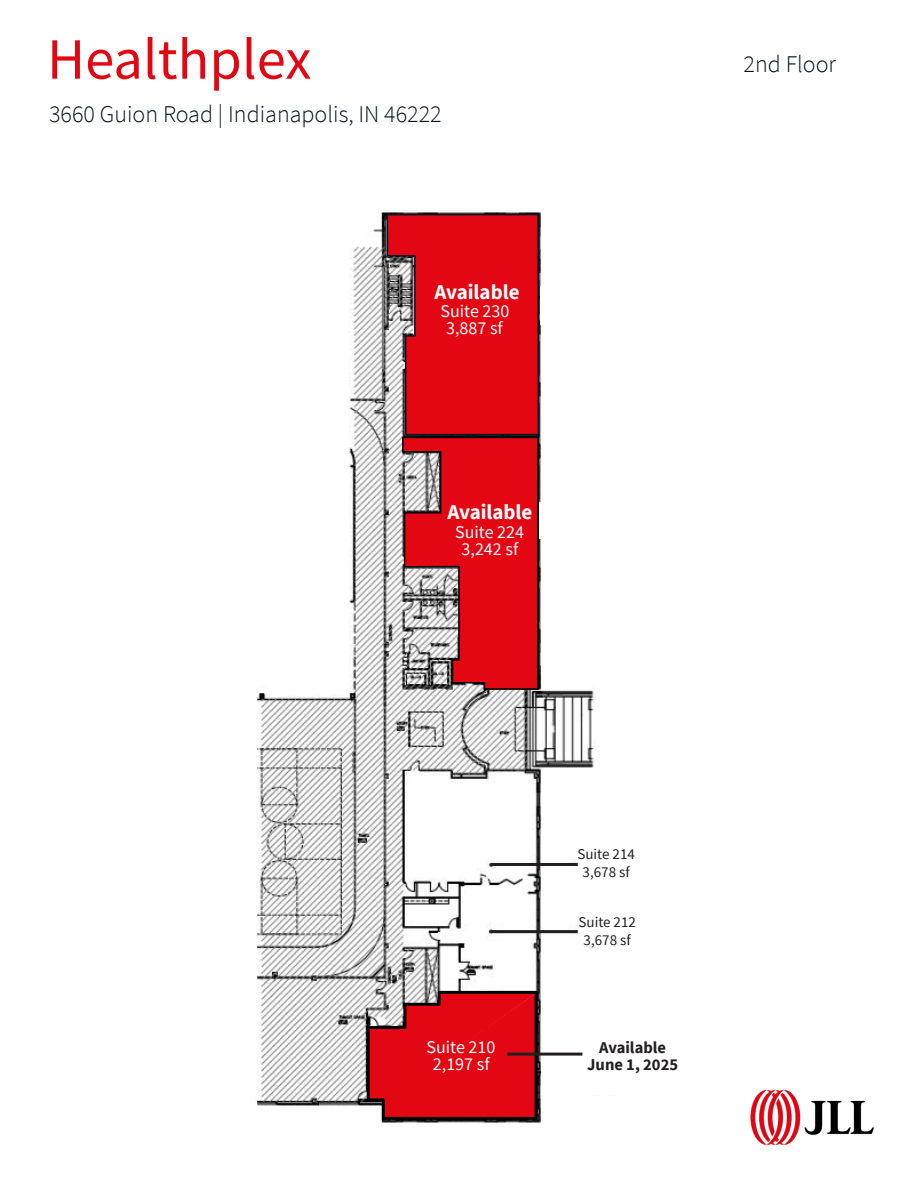
<style>
.page{position:relative;width:918px;height:1188px;background:#fff}
.page>*{position:absolute;margin:0;border:0;box-sizing:border-box;transform-origin:0 0}
.t1{font:58.5px "Source Sans Pro";color:#e30613}
.t2{font:300 24px "Source Sans Pro";color:#011622}
.t3{font:700 21px "Source Sans Pro";color:#fff}
.t4{font:18px "Source Sans Pro";color:#fff}
.t5{font:700 16.5px/16.5px "Source Sans Pro";color:#231f20;text-align:center}
.t6{font:15px "Source Sans Pro";color:#231f20}
</style>
<div class="page">
<img style="left:750px;top:1089px;width:124px;height:55px">
<img style="left:257px;top:211px;width:402px;height:914px">
<div style="left:541px;top:503px;width:142px;height:45px;background:#fff"></div>
<div style="left:578px;top:835px;width:141px;height:60px;background:#fff"></div>
<div style="left:578px;top:912px;width:141px;height:60px;background:#fff"></div>
<div style="left:539px;top:502px;width:99px;height:37px;background:#fff"></div>
<div style="left:540px;top:286px;width:89px;height:39px;background:#fff"></div>
<svg style="left:386px;top:213px;width:154px;height:478px;background:#ce2f39"></svg>
<div style="left:541px;top:1054px;width:87px;height:41px;background:#fff"></div>
<svg style="left:365px;top:989px;width:176px;height:132px;background:#c91b25"></svg>
<hr style="left:507px;top:1053px;width:75px;height:3px;background:#231f20">
<hr style="left:489px;top:930px;width:89px;height:3px;background:#231f20">
<hr style="left:491px;top:863px;width:87px;height:3px;background:#231f20">
<p class="t1" style="left:47px;top:22px;width:266px">Healthplex</p>
<p class="t2" style="left:49px;top:99px;width:394px">3660 Guion Road | Indianapolis, IN 46222</p>
<p class="t3" style="left:435px;top:277px;width:87px">Available</p>
<p class="t4" style="left:440px;top:299px;width:71px">Suite 230</p>
<p class="t4" style="left:446px;top:316px;width:58px">3,887 sf</p>
<p class="t3" style="left:447px;top:498px;width:87px">Available</p>
<p class="t4" style="left:455px;top:520px;width:71px">Suite 224</p>
<p class="t4" style="left:462px;top:538px;width:58px">3,242 sf</p>
<p class="t2" style="left:744px;top:49px;width:94px">2nd Floor</p>
<p class="t4" style="left:426px;top:1036px;width:71px">Suite 210</p>
<p class="t4" style="left:433px;top:1053px;width:58px">2,197 sf</p>
<p class="t6" style="left:577px;top:844px;width:59px">Suite 214</p>
<p class="t6" style="left:583px;top:862px;width:49px">3,678 sf</p>
<p class="t6" style="left:578px;top:913px;width:59px">Suite 212</p>
<p class="t6" style="left:584px;top:931px;width:49px">3,678 sf</p>
<p class="t6" style="left:573px;top:868px;width:59px">Suite 105</p>
<p class="t5" style="left:587px;top:1039px;width:92px">Available<br>June 1, 2025</p>
</div>
